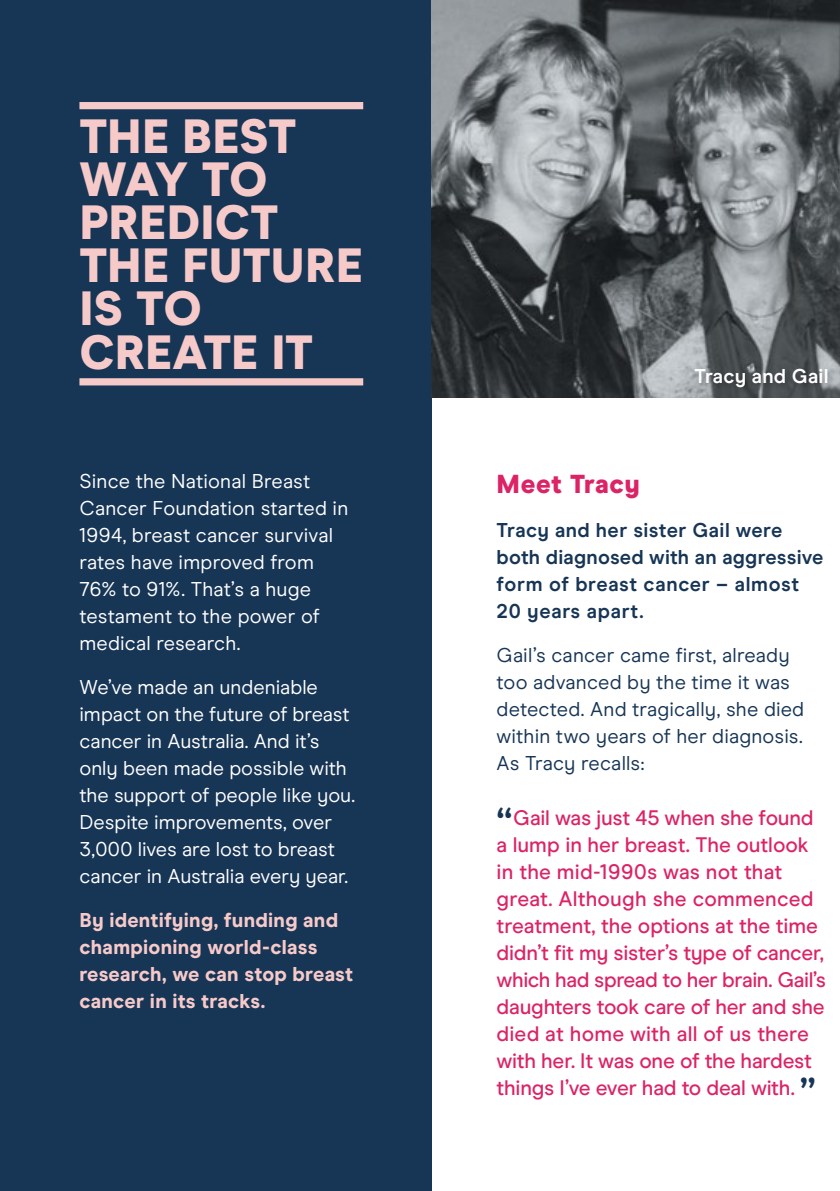
<style>
.page{position:relative;width:840px;height:1191px;background:#fff}
.page>*{position:absolute;margin:0;border:0;box-sizing:border-box;transform-origin:0 0}
.t1{font:900 48px/43.2px "Modern Era";color:#f7caca}
.t2{font:900 26px "Modern Era";letter-spacing:.02em;color:#dc2366}
.t3{font:500 21px/27px "Modern Era";letter-spacing:-.01em;color:#dc2366}
.t4{font:20px/27px "Modern Era";color:#fff}
.t5{font:20px/27px "Modern Era";letter-spacing:.01em;color:#173555}
.t6{font:700 20px/27px "Modern Era";letter-spacing:.02em;color:#173555}
.t7{font:800 20px/27px "Modern Era";letter-spacing:.01em;color:#f7caca}
.t8{font:700 20px "Modern Era";letter-spacing:.01em;color:#fff}
.s1{font-size:42px;color:#173555}
</style>
<div class="page">
<div style="left:0;top:0;width:431px;height:1191px;background:#173555"></div>
<img style="left:431px;top:0;width:408px;height:397px">
<div style="left:79px;top:102px;width:284px;height:7px;background:#f7caca"></div>
<div style="left:79px;top:378px;width:284px;height:7px;background:#f7caca"></div>
<div style="left:691px;top:365px;width:144px;height:30px;background:#000;opacity:.3"></div>
<h1 class="t1" style="left:79px;top:117px;width:284px">THE BEST<br>WAY TO<br>PREDICT<br>THE FUTURE<br>IS TO<br>CREATE IT</h1>
<p class="t4" style="left:79px;top:469px;width:270px">Since the National Breast<br>Cancer Foundation started in<br>1994, breast cancer survival rates have improved from<br>76% to 91%. That’s a huge testament to the power of medical research.</p>
<p class="t4" style="left:79px;top:675px;width:277px">We’ve made an undeniable impact on the future of breast cancer in Australia. And it’s only been made possible with the support of people like you.<br>Despite improvements, over<br>3,000 lives are lost to breast cancer in Australia every year.</p>
<p class="t7" style="left:79px;top:908px;width:275px">By identifying, funding and championing world-class research, we can stop breast cancer in its tracks.</p>
<p class="t8" style="left:694px;top:368px;width:135px">Tracy and Gail</p>
<h2 class="t2" style="left:496px;top:472px;width:145px">Meet Tracy</h2>
<p class="t6" style="left:496px;top:517px;width:328px">Tracy and her sister Gail were both diagnosed with an aggressive form of breast cancer – almost<br>20 years apart.</p>
<p class="t5" style="left:496px;top:642px;width:309px">Gail’s cancer came first, already too advanced by the time it was detected. And tragically, she died within two years of her diagnosis.<br>As Tracy recalls:</p>
<p class="t3" style="left:496px;top:805px;width:331px"><span class="s1">“</span>Gail was just 45 when she found a lump in her breast. The outlook in the mid-1990s was not that great. Although she commenced treatment, the options at the time didn’t fit my sister’s type of cancer, which had spread to her brain. Gail’s daughters took care of her and she died at home with all of us there with her. It was one of the hardest things I’ve ever had to deal with. <span class="s1">”</span></p>
</div>
